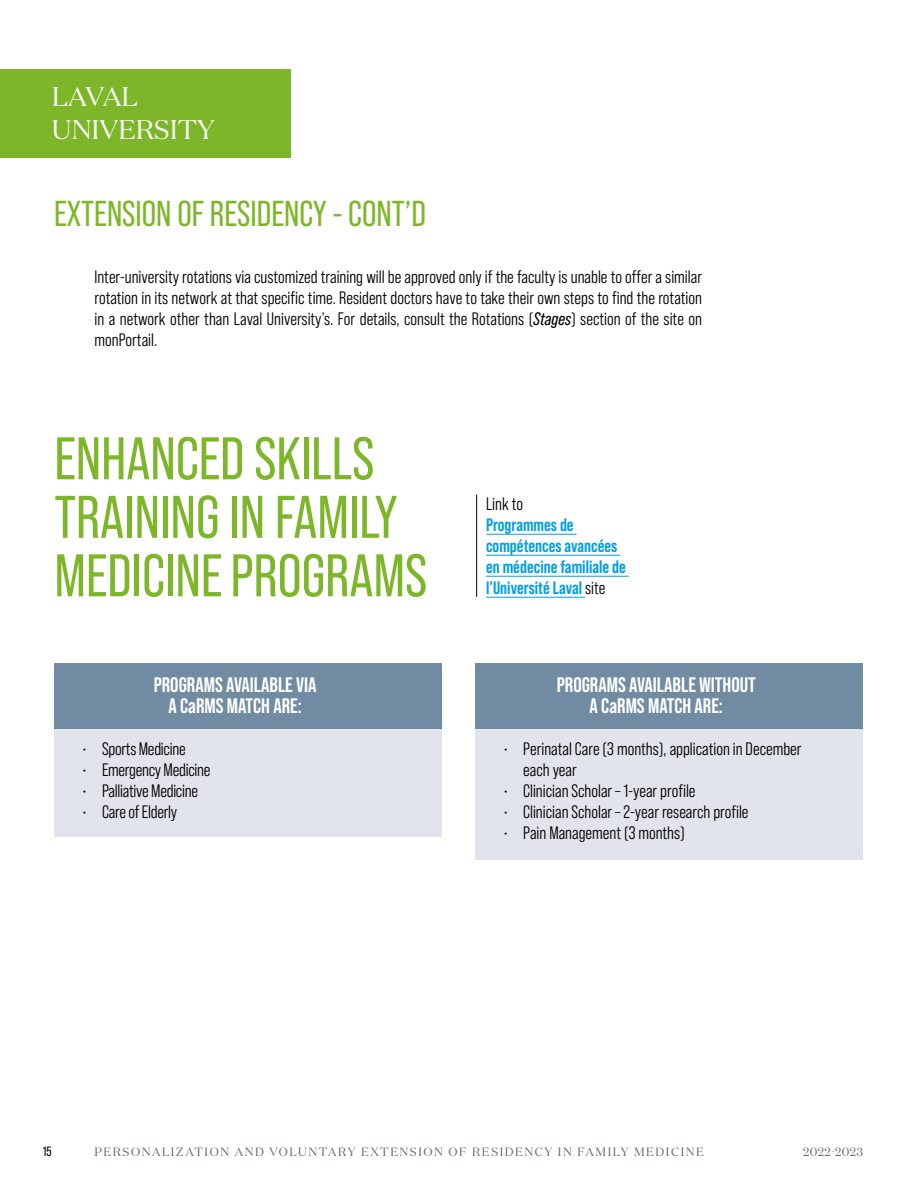
<style>
.page{position:relative;width:918px;height:1188px;background:#fff}
.page>*{position:absolute;margin:0;border:0;box-sizing:border-box;transform-origin:0 0}
.t1{font:60px/58.5px "Bebas Neue Pro";color:#7db729}
.t2{font:36px "Bebas Neue Pro";color:#7db729}
.t3{font:27px/32.4px "Domaine Disp";color:#fff}
.t4{font:700 21px/21px "Bebas Neue Pro";color:#fff;text-align:center}
.t5{font:18px/21px "Bebas Neue Pro Middle";color:#000}
.t6{font:700 18px/21px "Bebas Neue Pro";color:#009fe3}
.t7{font:13.5px "Bebas Neue Pro";color:#000}
.t8{font:12px "Domaine Disp";letter-spacing:.13em;color:#5d686e}
.t9{font:12px "Domaine Disp";letter-spacing:.03em;color:#5d686e}
.s1{font-family:"Bebas Neue Pro";font-style:italic}
.s2{font-family:"Bebas Neue Pro Middle";font-weight:400;color:#000}
</style>
<div class="page">
<div style="left:54px;top:729px;width:388px;height:108px;background:#e1e5eb"></div>
<div style="left:476px;top:729px;width:387px;height:131px;background:#e1e5eb"></div>
<div style="left:54px;top:663px;width:388px;height:66px;background:#718ca2"></div>
<div style="left:476px;top:663px;width:387px;height:66px;background:#718ca2"></div>
<div style="left:0;top:69px;width:291px;height:89px;background:#7db729"></div>
<hr style="left:476px;top:495px;width:1px;height:102px;background:#000">
<hr style="left:486px;top:534px;width:91px;height:1px;background:#009fe3">
<hr style="left:486px;top:555px;width:134px;height:1px;background:#009fe3">
<hr style="left:486px;top:576px;width:143px;height:1px;background:#009fe3">
<hr style="left:486px;top:597px;width:99px;height:1px;background:#009fe3">
<h3 class="t3" style="left:52px;top:80px;width:164px">LAVAL<br>UNIVERSITY</h3>
<h2 class="t2" style="left:54px;top:194px;width:374px">EXTENSION OF RESIDENCY - CONT’D</h2>
<p class="t5" style="left:94px;top:266px;width:609px;text-align:justify">Inter-university rotations via customized training will be approved only if the faculty is unable to offer a similar rotation in its network at that specific time. Resident doctors have to take their own steps to find the rotation in a network other than Laval University’s. For details, consult the Rotations (<span class="s1">Stages</span>) section of the site on monPortail.</p>
<h1 class="t1" style="left:54px;top:429px;width:374px">ENHANCED SKILLS<br>TRAINING IN FAMILY<br>MEDICINE PROGRAMS</h1>
<p class="t4" style="left:154px;top:674px;width:164px">PROGRAMS AVAILABLE VIA<br>A CaRMS MATCH ARE:</p>
<p class="t5" style="left:82px;top:738px;width:105px">• Sports Medicine</p>
<p class="t5" style="left:82px;top:759px;width:130px">• Emergency Medicine</p>
<p class="t5" style="left:82px;top:780px;width:118px">• Palliative Medicine</p>
<p class="t5" style="left:82px;top:801px;width:97px">• Care of Elderly</p>
<p class="t5" style="left:486px;top:493px;width:39px">Link to</p>
<p class="t6" style="left:486px;top:514px;width:141px">Programmes de compétences avancées en médecine familiale de l’Université Laval <span class="s2">site</span></p>
<p class="t4" style="left:557px;top:674px;width:201px">PROGRAMS AVAILABLE WITHOUT<br>A CaRMS MATCH ARE:</p>
<p class="t5" style="left:523px;top:738px;width:280px;text-indent:-20px">• Perinatal Care (3 months), application in December each year</p>
<p class="t5" style="left:503px;top:780px;width:194px">• Clinician Scholar – 1-year profile</p>
<p class="t5" style="left:503px;top:801px;width:247px">• Clinician Scholar – 2-year research profile</p>
<p class="t5" style="left:503px;top:822px;width:183px">• Pain Management (3 months)</p>
<p class="t7" style="left:43px;top:1144px;width:10px">15</p>
<p class="t8" style="left:94px;top:1144px;width:611px">PERSONALIZATION AND VOLUNTARY EXTENSION OF RESIDENCY IN FAMILY MEDICINE</p>
<p class="t9" style="left:803px;top:1144px;width:61px">2022-2023</p>
</div>
